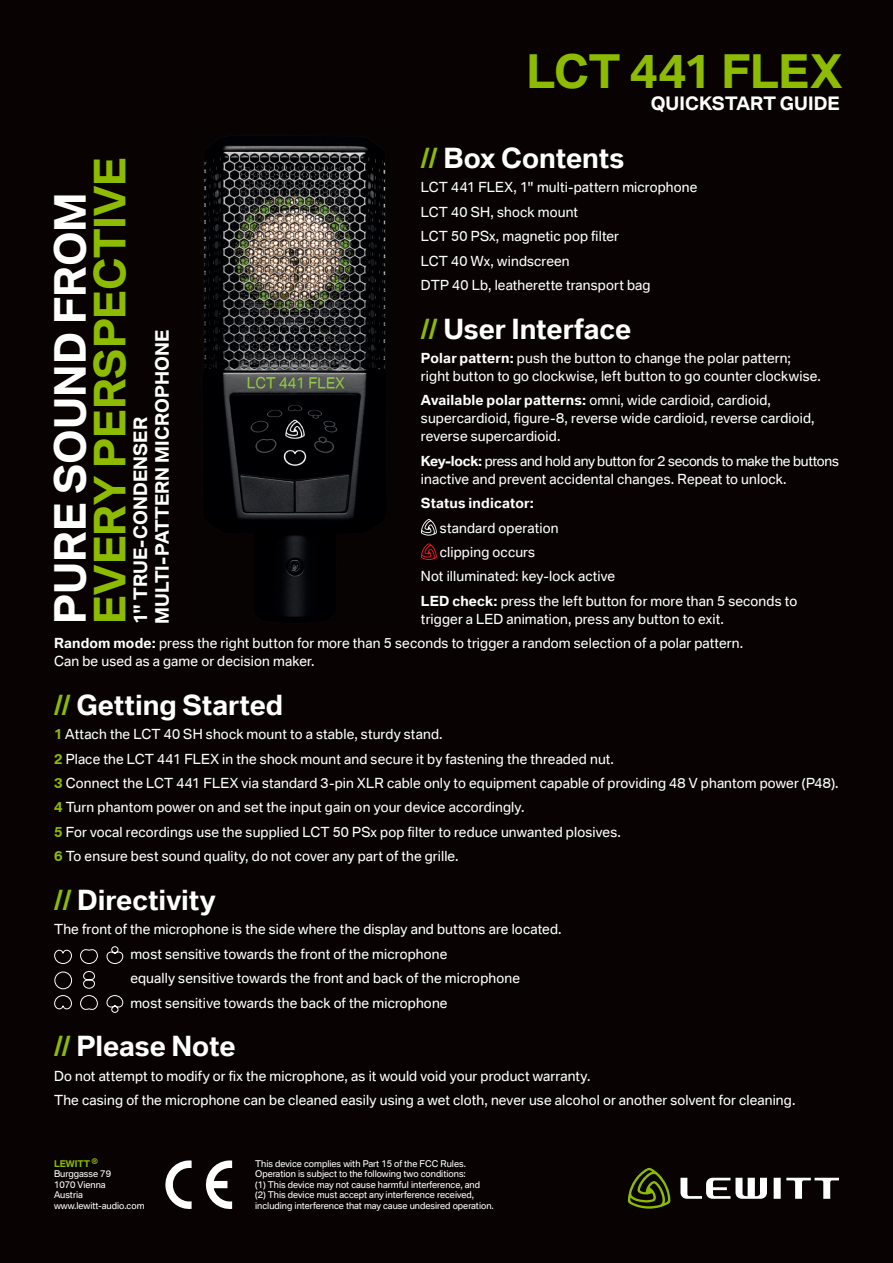
<style>
.page{position:relative;width:893px;height:1263px;background:#080302}
.page>*{position:absolute;margin:0;border:0;box-sizing:border-box;transform-origin:0 0}
.t1{font:700 45px "BMW Type";letter-spacing:-.005em;color:#8dbb00}
.t2{font:700 42px/39.8px "BMW Type";letter-spacing:-.005em;color:#8dbb00}
.t3{font:700 27px "BMW Type";color:#fff}
.t4{font:700 18px "BMW Type";letter-spacing:.005em;color:#fff}
.t5{font:13.5px/18px "BMW Type";letter-spacing:.01em;color:#fff}
.t6{font:700 13.5px "BMW Type";letter-spacing:.01em;color:#fff}
.t7{font:9px/10.5px "BMW Type";color:#fff}
.t8{font:700 9px "BMW Type";color:#8dbb00}
.s1{color:#8dbb00}
.s2{font-weight:700}
.s3{font-weight:700;color:#8dbb00}
.s4{color:#fff}
</style>
<div class="page">
<svg style="left:627px;top:1167px;width:44px;height:42px"></svg>
<svg style="left:680px;top:1178px;width:159px;height:21px"></svg>
<svg style="left:165px;top:1160px;width:27px;height:49px"></svg>
<svg style="left:205px;top:1160px;width:27px;height:49px"></svg>
<img style="left:203px;top:145px;width:183px;height:472px">
<svg style="left:421px;top:519px;width:16px;height:17px"></svg>
<svg style="left:421px;top:543px;width:16px;height:17px"></svg>
<svg style="left:80px;top:949px;width:18px;height:15px"></svg>
<svg style="left:54px;top:949px;width:18px;height:15px"></svg>
<svg style="left:106px;top:946px;width:18px;height:18px"></svg>
<svg style="left:83px;top:971px;width:12px;height:18px"></svg>
<div style="left:54px;top:972px;width:18px;height:17px;border:1px solid #fff;border-radius:50%"></div>
<svg style="left:54px;top:995px;width:18px;height:14px"></svg>
<svg style="left:106px;top:995px;width:18px;height:18px"></svg>
<svg style="left:80px;top:995px;width:18px;height:15px"></svg>
<h1 class="t1" style="left:526px;top:42px;width:317px">LCT 441 FLEX</h1>
<h3 class="t4" style="left:651px;top:91px;width:191px">QUICKSTART GUIDE</h3>
<p class="t3" style="left:421px;top:140px;width:205px"><span class="s1">//</span> Box Contents</p>
<p class="t5" style="left:421px;top:178px;width:278px">LCT 441 FLEX, 1" multi-pattern microphone</p>
<p class="t5" style="left:421px;top:202px;width:159px">LCT 40 SH, shock mount</p>
<p class="t5" style="left:421px;top:227px;width:200px">LCT 50 PSx, magnetic pop filter</p>
<p class="t5" style="left:421px;top:251px;width:150px">LCT 40 Wx, windscreen</p>
<p class="t5" style="left:421px;top:275px;width:231px">DTP 40 Lb, leatherette transport bag</p>
<p class="t3" style="left:421px;top:311px;width:212px"><span class="s1">//</span> User Interface</p>
<p class="t5" style="left:421px;top:349px;width:401px"><span class="s2">Polar pattern:</span> push the button to change the polar pattern; right button to go clockwise, left button to go counter clockwise.</p>
<p class="t5" style="left:421px;top:391px;width:395px"><span class="s2">Available polar patterns:</span> omni, wide cardioid, cardioid, supercardioid, figure-8, reverse wide cardioid, reverse cardioid, reverse supercardioid.</p>
<p class="t5" style="left:421px;top:451px;width:419px"><span class="s2">Key-lock:</span> press and hold any button for 2 seconds to make the buttons inactive and prevent accidental changes. Repeat to unlock.</p>
<p class="t6" style="left:421px;top:494px;width:114px">Status indicator:</p>
<p class="t5" style="left:440px;top:518px;width:120px">standard operation</p>
<p class="t5" style="left:440px;top:542px;width:97px">clipping occurs</p>
<p class="t5" style="left:421px;top:567px;width:196px">Not illuminated: key-lock active</p>
<p class="t5" style="left:421px;top:591px;width:378px"><span class="s2">LED check:</span> press the left button for more than 5 seconds to trigger a LED animation, press any button to exit.</p>
<p class="t5" style="left:54px;top:634px;width:691px"><span class="s2">Random mode:</span> press the right button for more than 5 seconds to trigger a random selection of a polar pattern.<br>Can be used as a game or decision maker.</p>
<p class="t3" style="left:54px;top:687px;width:231px"><span class="s1">//</span> Getting Started</p>
<p class="t5" style="left:54px;top:725px;width:390px"><span class="s3">1</span> Attach the LCT 40 SH shock mount to a stable, sturdy stand.</p>
<p class="t5" style="left:54px;top:749px;width:562px"><span class="s3">2</span> Place the LCT 441 FLEX in the shock mount and secure it by fastening the threaded nut.</p>
<p class="t5" style="left:54px;top:774px;width:786px"><span class="s3">3</span> Connect the LCT 441 FLEX via standard 3-pin XLR cable only to equipment capable of providing 48 V phantom power (P48).</p>
<p class="t5" style="left:54px;top:798px;width:472px"><span class="s3">4</span> Turn phantom power on and set the input gain on your device accordingly.</p>
<p class="t5" style="left:54px;top:822px;width:568px"><span class="s3">5</span> For vocal recordings use the supplied LCT 50 PSx pop filter to reduce unwanted plosives.</p>
<p class="t5" style="left:54px;top:847px;width:406px"><span class="s3">6</span> To ensure best sound quality, do not cover any part of the grille.</p>
<p class="t3" style="left:54px;top:882px;width:163px"><span class="s1">//</span> Directivity</p>
<p class="t5" style="left:54px;top:920px;width:509px">The front of the microphone is the side where the display and buttons are located.</p>
<p class="t5" style="left:130px;top:944px;width:318px">most sensitive towards the front of the microphone</p>
<p class="t5" style="left:130px;top:969px;width:391px">equally sensitive towards the front and back of the microphone</p>
<p class="t5" style="left:130px;top:993px;width:319px">most sensitive towards the back of the microphone</p>
<p class="t3" style="left:54px;top:1028px;width:183px"><span class="s1">//</span> Please Note</p>
<p class="t5" style="left:54px;top:1066px;width:538px">Do not attempt to modify or fix the microphone, as it would void your product warranty.</p>
<p class="t5" style="left:54px;top:1090px;width:743px">The casing of the microphone can be cleaned easily using a wet cloth, never use alcohol or another solvent for cleaning.</p>
<p class="t2" style="left:49px;top:624px;width:468px;rotate:-90deg"><span class="s4">PURE SOUND FROM<br></span>EVERY PERSPECTIVE</p>
<p class="t4" style="left:150px;top:624px;width:295px;rotate:-90deg">MULTI-PATTERN MICROPHONE</p>
<p class="t4" style="left:129px;top:624px;width:208px;rotate:-90deg">1" TRUE-CONDENSER</p>
<p class="t8" style="left:54px;top:1158px;width:46px">LEWITT <sup>®</sup></p>
<p class="t7" style="left:54px;top:1168px;width:59px">Burggasse 79</p>
<p class="t7" style="left:54px;top:1179px;width:53px">1070 Vienna<br>Austria</p>
<p class="t7" style="left:54px;top:1200px;width:92px">www.lewitt-audio.com</p>
<p class="t7" style="left:255px;top:1158px;width:212px">This device complies with Part 15 of the FCC Rules.</p>
<p class="t7" style="left:255px;top:1168px;width:212px">Operation is subject to the following two conditions:</p>
<p class="t7" style="left:255px;top:1179px;width:226px">(1) This device may not cause harmful interference, and</p>
<p class="t7" style="left:255px;top:1189px;width:220px">(2) This device must accept any interference received,</p>
<p class="t7" style="left:255px;top:1200px;width:240px">including interference that may cause undesired operation.</p>
</div>
